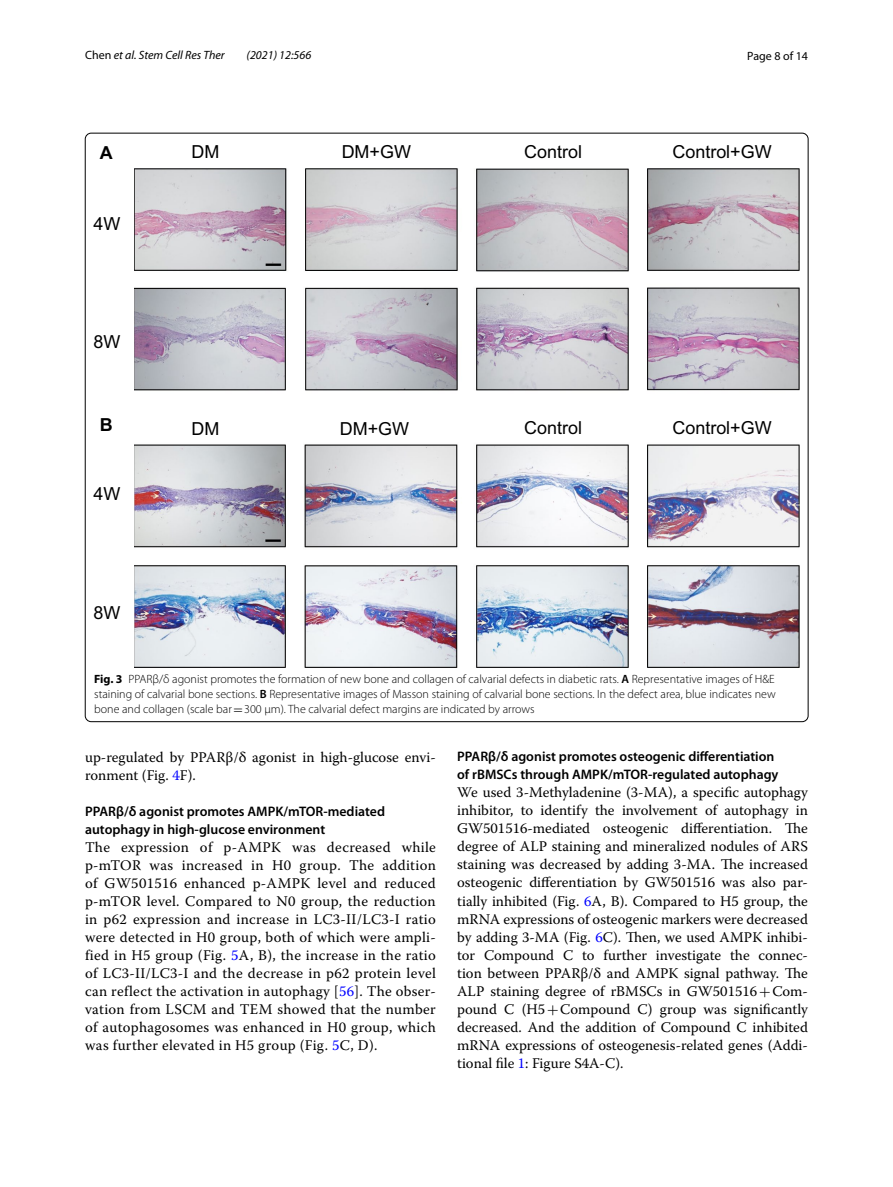
<style>
.page{position:relative;width:893px;height:1187px;background:#fff}
.page>*{position:absolute;margin:0;border:0;box-sizing:border-box;transform-origin:0 0}
.t1{font:18px "Arial MT3";color:#000}
.t2{font:18px "Arial Bold MT3";color:#000}
.t3{font:14.7px/18px "Warnock Pro";color:#000;text-align:justify}
.t4{font:600 13.8px/18px "Myriad Pro";color:#000}
.t5{font:300 12px/15px "Myriad Pro";color:#000;text-align:justify}
.t6{font:italic 12px "Myriad Pro";color:#000}
.t7{font:12px "Myriad Pro";color:#000}
.s1{font-style:normal}
.s2{font-weight:700}
.s3{font-weight:600}
.s4{font-family:"MTSY";font-weight:400}
.s5{color:#00f}
.s6{font-family:"MTSY"}
</style>
<div class="page">
<img style="left:134px;top:169px;width:666px;height:498px">
<p class="t6" style="left:85px;top:48px;width:141px"><span class="s1">Chen</span> et al. Stem Cell Res Ther</p>
<p class="t6" style="left:247px;top:48px;width:66px">(2021) 12:566</p>
<p class="t7" style="left:747px;top:48px;width:62px">Page 8 of 14</p>
<p class="t2" style="left:100px;top:141px;width:14px">A</p>
<p class="t1" style="left:94px;top:212px;width:28px">4W</p>
<p class="t1" style="left:94px;top:329px;width:28px">8W</p>
<p class="t1" style="left:191px;top:140px;width:29px">DM</p>
<p class="t1" style="left:342px;top:140px;width:71px">DM+GW</p>
<p class="t1" style="left:524px;top:140px;width:59px">Control</p>
<p class="t1" style="left:672px;top:139px;width:101px">Control+GW</p>
<p class="t2" style="left:100px;top:412px;width:14px">B</p>
<p class="t1" style="left:191px;top:416px;width:29px">DM</p>
<p class="t1" style="left:340px;top:416px;width:71px">DM+GW</p>
<p class="t1" style="left:524px;top:416px;width:59px">Control</p>
<p class="t1" style="left:672px;top:416px;width:101px">Control+GW</p>
<p class="t1" style="left:94px;top:481px;width:28px">4W</p>
<p class="t1" style="left:94px;top:600px;width:28px">8W</p>
<p class="t5" style="left:94px;top:671px;width:683px"><span class="s2">Fig. 3</span> PPARβ/δ agonist promotes the formation of new bone and collagen of calvarial defects in diabetic rats. <span class="s3">A</span> Representative images of H&amp;E staining of calvarial bone sections. <span class="s3">B</span> Representative images of Masson staining of calvarial bone sections. In the defect area, blue indicates new bone and collagen (scale bar<span class="s4">=</span>300 μm). The calvarial defect margins are indicated by arrows</p>
<p class="t3" style="left:85px;top:747px;width:352px">up-regulated by PPARβ/δ agonist in high-glucose envi&shy;ronment (Fig. <span class="s5">4</span>F).</p>
<p class="t4" style="left:85px;top:801px;width:301px">PPARβ/δ agonist promotes AMPK/mTOR‑mediated autophagy in high‑glucose environment</p>
<p class="t3" style="left:85px;top:837px;width:352px">The expression of p-AMPK was decreased while p-mTOR was increased in H0 group. The addition of GW501516 enhanced p-AMPK level and reduced p-mTOR level. Compared to N0 group, the reduction in p62 expression and increase in LC3-II/LC3-I ratio were detected in H0 group, both of which were ampli&shy;fied in H5 group (Fig. <span class="s5">5</span>A, B), the increase in the ratio of LC3-II/LC3-I and the decrease in p62 protein level can reflect the activation in autophagy [<span class="s5">56</span>]. The obser&shy;vation from LSCM and TEM showed that the number of autophagosomes was enhanced in H0 group, which was further elevated in H5 group (Fig. <span class="s5">5</span>C, D).</p>
<p class="t4" style="left:457px;top:747px;width:323px">PPARβ/δ agonist promotes osteogenic differentiation of rBMSCs through AMPK/mTOR‑regulated autophagy</p>
<p class="t3" style="left:457px;top:783px;width:352px">We used 3-Methyladenine (3-MA), a specific autophagy inhibitor, to identify the involvement of autophagy in GW501516-mediated osteogenic differentiation. The degree of ALP staining and mineralized nodules of ARS staining was decreased by adding 3-MA. The increased osteogenic differentiation by GW501516 was also par&shy;tially inhibited (Fig. <span class="s5">6</span>A, B). Compared to H5 group, the mRNA expressions of osteogenic markers were decreased by adding 3-MA (Fig. <span class="s5">6</span>C). Then, we used AMPK inhibi&shy;tor Compound C to further investigate the connec&shy;tion between PPARβ/δ and AMPK signal pathway. The ALP staining degree of rBMSCs in GW501516<span class="s6">+</span>Com&shy;pound C (H5<span class="s6">+</span>Compound C) group was significantly decreased. And the addition of Compound C inhibited mRNA expressions of osteogenesis-related genes (Addi&shy;tional file <span class="s5">1</span>: Figure S4A-C).</p>
</div>
